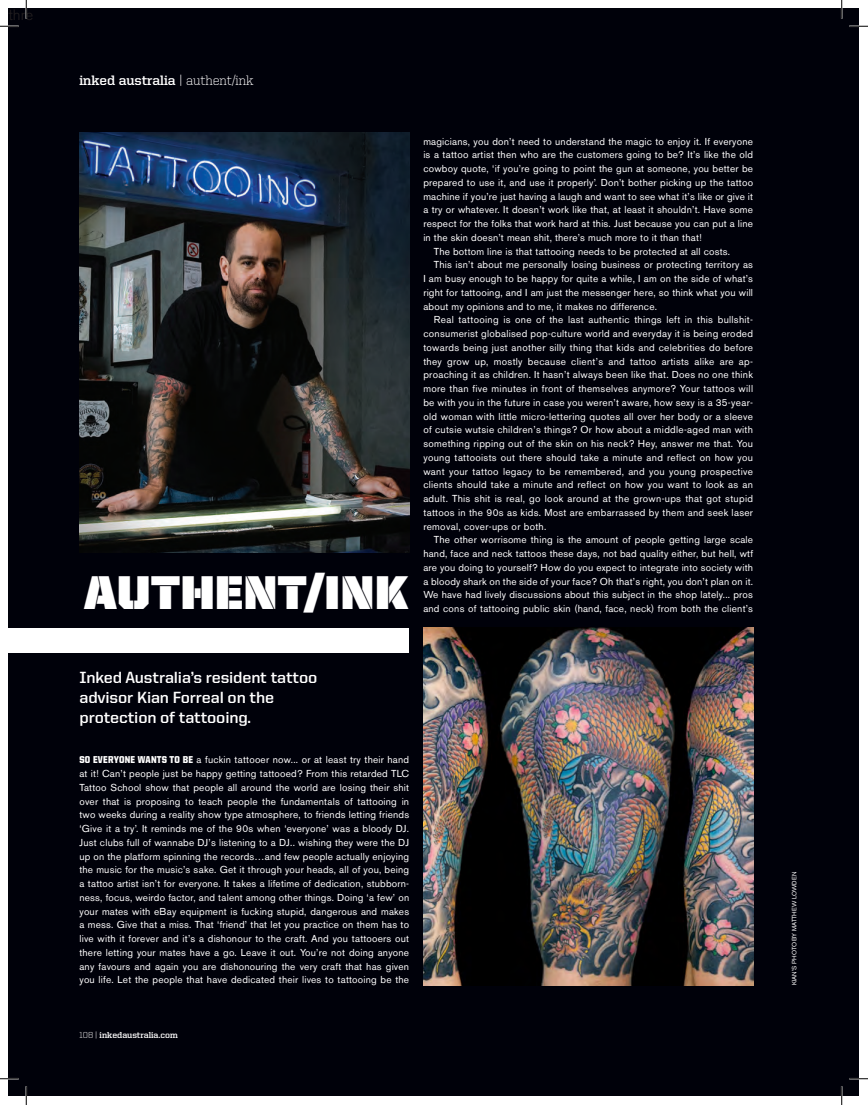
<style>
.page{position:relative;width:868px;height:1105px;background:#fff}
.page>*{position:absolute;margin:0;border:0;box-sizing:border-box;transform-origin:0 0}
.t1{font:47.5px "United Sans Reg Stencil";color:#fff}
.t2{font:700 16.25px/20px "United Sans Reg";letter-spacing:-.01em;color:#fff}
.t3{font:300 15px "Akzidenz Grotesk BE";color:#231f20}
.t4{font:700 13.75px "United Serif Reg";letter-spacing:-.005em;color:#fff}
.t5{font:10px/13.8px "Akzidenz Grotesk BE";letter-spacing:.02em;color:#fff;text-align:justify}
.t6{font:700 8.75px "United Serif Reg";color:#fff}
.t7{font:6.25px "Akzidenz Grotesk BE";letter-spacing:.175em;color:#fff}
.s1{font-weight:300}
.s2{font-family:"United Sans Semi Cond";font-weight:900}
</style>
<div class="page">
<div style="left:9px;top:9px;width:850px;height:1087px;background:#00010a"></div>
<img style="left:79px;top:133px;width:330px;height:419px">
<div style="left:9px;top:628px;width:400px;height:24px;background:#fff"></div>
<img style="left:423px;top:628px;width:330px;height:357px">
<svg style="left:0;top:25px;width:19px;height:2px"></svg>
<svg style="left:849px;top:25px;width:18px;height:2px"></svg>
<svg style="left:0;top:1078px;width:19px;height:1px"></svg>
<svg style="left:849px;top:1078px;width:18px;height:1px"></svg>
<svg style="left:25px;top:0;width:2px;height:19px"></svg>
<svg style="left:25px;top:1086px;width:2px;height:19px"></svg>
<svg style="left:840px;top:0;width:2px;height:19px"></svg>
<svg style="left:840px;top:1086px;width:2px;height:19px"></svg>
<p class="t3" style="left:9px;top:6px;width:26px">thre</p>
<p class="t4" style="left:79px;top:72px;width:176px">inked australia <span class="s1">| authent/ink</span></p>
<p class="t1" style="left:84px;top:568px;width:326px">AUTHENT/INK</p>
<p class="t5" style="left:423px;top:134px;width:331px">magicians, you don’t need to understand the magic to enjoy it. If everyone</p>
<p class="t5" style="left:423px;top:148px;width:331px">is a tattoo artist then who are the customers going to be? It’s like the old</p>
<p class="t5" style="left:423px;top:162px;width:331px">cowboy quote, ‘if you’re going to point the gun at someone, you better be</p>
<p class="t5" style="left:423px;top:176px;width:331px">prepared to use it, and use it properly’. Don’t bother picking up the tattoo</p>
<p class="t5" style="left:423px;top:189px;width:331px">machine if you’re just having a laugh and want to see what it’s like or give it</p>
<p class="t5" style="left:423px;top:203px;width:331px">a try or whatever. It doesn’t work like that, at least it shouldn’t. Have some</p>
<p class="t5" style="left:423px;top:217px;width:331px">respect for the folks that work hard at this. Just because you can put a line</p>
<p class="t5" style="left:423px;top:231px;width:280px">in the skin doesn’t mean shit, there’s much more to it than that!</p>
<p class="t5" style="left:434px;top:244px;width:297px">The bottom line is that tattooing needs to be protected at all costs.</p>
<p class="t5" style="left:434px;top:258px;width:320px">This isn’t about me personally losing business or protecting territory as</p>
<p class="t5" style="left:423px;top:272px;width:331px">I am busy enough to be happy for quite a while, I am on the side of what’s</p>
<p class="t5" style="left:423px;top:286px;width:331px">right for tattooing, and I am just the messenger here, so think what you will</p>
<p class="t5" style="left:423px;top:299px;width:235px">about my opinions and to me, it makes no difference.</p>
<p class="t5" style="left:434px;top:313px;width:320px">Real tattooing is one of the last authentic things left in this bullshit-</p>
<p class="t5" style="left:423px;top:327px;width:331px">consumerist globalised pop-culture world and everyday it is being eroded</p>
<p class="t5" style="left:423px;top:341px;width:331px">towards being just another silly thing that kids and celebrities do before</p>
<p class="t5" style="left:423px;top:354px;width:331px">they grow up, mostly because client’s and tattoo artists alike are ap-</p>
<p class="t5" style="left:423px;top:368px;width:331px">proaching it as children. It hasn’t always been like that. Does no one think</p>
<p class="t5" style="left:423px;top:382px;width:331px">more than five minutes in front of themselves anymore? Your tattoos will</p>
<p class="t5" style="left:423px;top:396px;width:331px">be with you in the future in case you weren’t aware, how sexy is a 35-year-</p>
<p class="t5" style="left:423px;top:409px;width:331px">old woman with little micro-lettering quotes all over her body or a sleeve</p>
<p class="t5" style="left:423px;top:423px;width:331px">of cutsie wutsie children’s things? Or how about a middle-aged man with</p>
<p class="t5" style="left:423px;top:437px;width:331px">something ripping out of the skin on his neck? Hey, answer me that. You</p>
<p class="t5" style="left:423px;top:451px;width:331px">young tattooists out there should take a minute and reflect on how you</p>
<p class="t5" style="left:423px;top:464px;width:331px">want your tattoo legacy to be remembered, and you young prospective</p>
<p class="t5" style="left:423px;top:478px;width:331px">clients should take a minute and reflect on how you want to look as an</p>
<p class="t5" style="left:423px;top:492px;width:331px">adult. This shit is real, go look around at the grown-ups that got stupid</p>
<p class="t5" style="left:423px;top:506px;width:331px">tattoos in the 90s as kids. Most are embarrassed by them and seek laser</p>
<p class="t5" style="left:423px;top:519px;width:125px">removal, cover-ups or both.</p>
<p class="t5" style="left:434px;top:533px;width:320px">The other worrisome thing is the amount of people getting large scale</p>
<p class="t5" style="left:423px;top:547px;width:331px">hand, face and neck tattoos these days, not bad quality either, but hell, wtf</p>
<p class="t5" style="left:423px;top:561px;width:331px">are you doing to yourself? H ow do you expect to integrate into society with</p>
<p class="t5" style="left:423px;top:574px;width:331px">a bloody shark on the side of your face? Oh that’s right, you don’t plan on it.</p>
<p class="t5" style="left:423px;top:588px;width:331px">We have had lively discussions about this subject in the shop lately... pros</p>
<p class="t5" style="left:423px;top:602px;width:331px">and cons of tattooing public skin (hand, face, neck) from both the client’s</p>
<p class="t2" style="left:79px;top:667px;width:239px">Inked Australia’s resident tattoo advisor Kian Forreal on the protection of tattooing.</p>
<p class="t5" style="left:79px;top:753px;width:331px"><span class="s2">SO EVERYONE WANTS TO BE</span> a fuckin tattooer now... or at least try their hand at it! Can’t people just be happy getting tattooed? From this retarded TLC Tattoo School show that people all around the world are losing their shit over that is proposing to teach people the fundamentals of tattooing in two weeks during a reality show type atmosphere, to friends letting friends ‘Give it a try’. It reminds me of the 90s when ‘everyone’ was a bloody DJ.<br>Just clubs full of wannabe DJ’s listening to a DJ.. wishing they were the DJ up on the platform spinning the records…and few people actually enjoying the music for the music’s sake. Get it through your heads, all of you, being a tattoo artist isn’t for everyone. It takes a lifetime of dedication, stubborn&shy;ness, focus, weirdo factor, and talent among other things. Doing ‘a few’ on your mates with eBay equipment is fucking stupid, dangerous and makes a mess. Give that a miss. That ‘friend’ that let you practice on them has to live with it forever and it’s a dishonour to the craft. And you tattooers out there letting your mates have a go. Leave it out. You’re not doing anyone any favours and again you are dishonouring the very craft that has given you life. Let the people that have dedicated their lives to tattooing be the</p>
<p class="t6" style="left:79px;top:1030px;width:100px"><span class="s1">108 |</span> inkedaustralia.com</p>
<p class="t7" style="left:790px;top:985px;width:115px;rotate:-90deg">Kian’s photo by matthew lowden</p>
</div>
